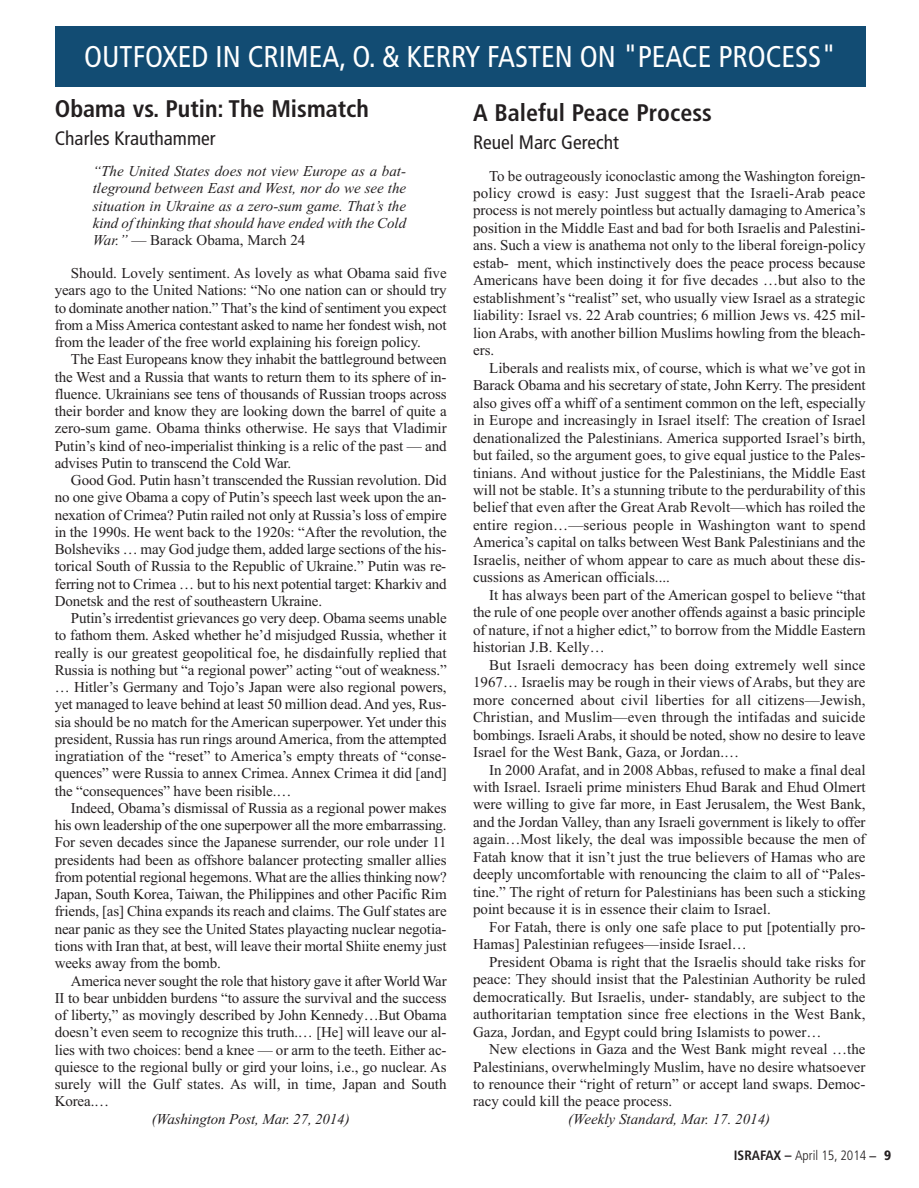
<style>
.page{position:relative;width:919px;height:1188px;background:#fff}
.page>*{position:absolute;margin:0;border:0;box-sizing:border-box;transform-origin:0 0}
.t1{font:condensed 30px "Frutiger LT Std";color:#fff}
.t2{font:700 condensed 24px "Frutiger LT Std";color:#231f20}
.t3{font:condensed 19.5px "Frutiger LT Std";color:#231f20}
.t4{font:15px/17.4px "Times New Roman";color:#231f20;text-align:justify}
.t5{font:italic 15px/17.2px "Times New Roman";letter-spacing:-.005em;color:#231f20;text-align:justify}
.t6{font:300 condensed 13.5px "Frutiger LT Std";color:#231f20}
.s1{font-style:normal}
.s2{font-weight:700}
.s3{font-family:"Stone Sans";font-weight:600;font-stretch:normal}
.s4{font-weight:900}
</style>
<div class="page">
<div style="left:55px;top:27px;width:810px;height:60px;background:#124c73"></div>
<h1 class="t1" style="left:84px;top:39px;width:753px">OUTFOXED IN CRIMEA, O. &amp; KERRY FASTEN ON "PEACE PROCESS"</h1>
<h2 class="t2" style="left:55px;top:99px;width:315px">Obama vs. Putin: The Mismatch</h2>
<h3 class="t3" style="left:55px;top:127px;width:162px">Charles Krauthammer</h3>
<p class="t5" style="left:93px;top:164px;width:315px">“The United States does not view Europe as a bat&shy;tleground between East and West, nor do we see the situation in Ukraine as a zero-sum game. That’s the kind of thinking that should have ended with the Cold War.” <span class="s1">— Barack Obama, March 24</span></p>
<p class="t4" style="left:55px;top:266px;width:393px;text-indent:16px">Should. Lovely sentiment. As lovely as what Obama said five years ago to the United Nations: “No one nation can or should try to dominate another nation.” That’s the kind of sentiment you expect from a Miss America contestant asked to name her fondest wish, not from the leader of the free world explaining his foreign policy.</p>
<p class="t4" style="left:55px;top:352px;width:393px;text-indent:16px">The East Europeans know they inhabit the battleground between the West and a Russia that wants to return them to its sphere of in&shy;fluence. Ukrainians see tens of thousands of Russian troops across their border and know they are looking down the barrel of quite a zero-sum game. Obama thinks otherwise. He says that Vladimir Putin’s kind of neo-imperialist thinking is a relic of the past — and advises Putin to transcend the Cold War.</p>
<p class="t4" style="left:55px;top:473px;width:393px;text-indent:16px">Good God. Putin hasn’t transcended the Russian revolution. Did no one give Obama a copy of Putin’s speech last week upon the an&shy;nexation of Crimea? Putin railed not only at Russia’s loss of empire in the 1990s. He went back to the 1920s: “After the revolution, the Bolsheviks … may God judge them, added large sections of the his&shy;torical South of Russia to the Republic of Ukraine.” Putin was re&shy;ferring not to Crimea … but to his next potential target: Kharkiv and Donetsk and the rest of southeastern Ukraine.</p>
<p class="t4" style="left:55px;top:611px;width:393px;text-indent:16px">Putin’s irredentist grievances go very deep. Obama seems unable to fathom them. Asked whether he’d misjudged Russia, whether it really is our greatest geopolitical foe, he disdainfully replied that Russia is nothing but “a regional power” acting “out of weakness.” … Hitler’s Germany and Tojo’s Japan were also regional powers, yet managed to leave behind at least 50 million dead. And yes, Rus&shy;sia should be no match for the American superpower. Yet under this president, Russia has run rings around America, from the attempted ingratiation of the “reset” to America’s empty threats of “conse&shy;quences” were Russia to annex Crimea. Annex Crimea it did [and] the “consequences” have been risible.…</p>
<p class="t4" style="left:55px;top:800px;width:393px;text-indent:16px">Indeed, Obama’s dismissal of Russia as a regional power makes his own leadership of the one superpower all the more embarrassing.<br>For seven decades since the Japanese surrender, our role under 11 presidents had been as offshore balancer protecting smaller allies from potential regional hegemons. What are the allies thinking now?<br>Japan, South Korea, Taiwan, the Philippines and other Pacific Rim friends, [as] China expands its reach and claims. The Gulf states are near panic as they see the United States playacting nuclear negotia&shy;tions with Iran that, at best, will leave their mortal Shiite enemy just weeks away from the bomb.</p>
<p class="t4" style="left:55px;top:973px;width:393px;text-indent:16px">America never sought the role that history gave it after World War II to bear unbidden burdens “to assure the survival and the success of liberty,” as movingly described by John Kennedy…But Obama doesn’t even seem to recognize this truth.… [He] will leave our al&shy;lies with two choices: bend a knee — or arm to the teeth. Either ac&shy;quiesce to the regional bully or gird your loins, i.e., go nuclear. As surely will the Gulf states. As will, in time, Japan and South Korea.…</p>
<p class="t5" style="left:152px;top:1111px;width:199px">(Washington Post, Mar. 27, 2014)</p>
<h2 class="t2" style="left:473px;top:103px;width:240px">A Baleful Peace Process</h2>
<h3 class="t3" style="left:473px;top:131px;width:147px">Reuel Marc Gerecht</h3>
<p class="t4" style="left:473px;top:168px;width:394px;text-indent:16px">To be outrageously iconoclastic among the Washington foreign&shy;policy crowd is easy: Just suggest that the Israeli-Arab peace process is not merely pointless but actually damaging to America’s position in the Middle East and bad for both Israelis and Palestini&shy;ans. Such a view is anathema not only to the liberal foreign-policy estab- ment, which instinctively does the peace process because Americans have been doing it for five decades …but also to the establishment’s “realist” set, who usually view Israel as a strategic liability: Israel vs. 22 Arab countries; 6 million Jews vs. 425 mil&shy;lion Arabs, with another billion Muslims howling from the bleach&shy;ers.</p>
<p class="t4" style="left:473px;top:360px;width:394px;text-indent:16px">Liberals and realists mix, of course, which is what we’ve got in Barack Obama and his secretary of state, John Kerry. The president also gives off a whiff of a sentiment common on the left, especially in Europe and increasingly in Israel itself: The creation of Israel denationalized the Palestinians. America supported Israel’s birth, but failed, so the argument goes, to give equal justice to the Pales&shy;tinians. And without justice for the Palestinians, the Middle East will not be stable. It’s a stunning tribute to the perdurability of this belief that even after the Great Arab Revolt—which has roiled the entire region…—serious people in Washington want to spend America’s capital on talks between West Bank Palestinians and the Israelis, neither of whom appear to care as much about these dis&shy;cussions as American officials....</p>
<p class="t4" style="left:473px;top:587px;width:394px;text-indent:16px">It has always been part of the American gospel to believe “that the rule of one people over another offends against a basic principle of nature, if not a higher edict,” to borrow from the Middle Eastern historian J.B. Kelly…</p>
<p class="t4" style="left:473px;top:657px;width:394px;text-indent:16px">But Israeli democracy has been doing extremely well since 1967… Israelis may be rough in their views of Arabs, but they are more concerned about civil liberties for all citizens—Jewish, Christian, and Muslim—even through the intifadas and suicide bombings. Israeli Arabs, it should be noted, show no desire to leave Israel for the West Bank, Gaza, or Jordan.…</p>
<p class="t4" style="left:473px;top:762px;width:394px;text-indent:16px">In 2000 Arafat, and in 2008 Abbas, refused to make a final deal with Israel. Israeli prime ministers Ehud Barak and Ehud Olmert were willing to give far more, in East Jerusalem, the West Bank, and the Jordan Valley, than any Israeli government is likely to offer again…Most likely, the deal was impossible because the men of Fatah know that it isn’t just the true believers of Hamas who are deeply uncomfortable with renouncing the claim to all of “Pales&shy;tine.” The right of return for Palestinians has been such a sticking point because it is in essence their claim to Israel.</p>
<p class="t4" style="left:473px;top:919px;width:394px;text-indent:16px">For Fatah, there is only one safe place to put [potentially pro-<br>Hamas] Palestinian refugees—inside Israel…</p>
<p class="t4" style="left:473px;top:954px;width:394px;text-indent:16px">President Obama is right that the Israelis should take risks for peace: They should insist that the Palestinian Authority be ruled democratically. But Israelis, under- standably, are subject to the authoritarian temptation since free elections in the West Bank, Gaza, Jordan, and Egypt could bring Islamists to power…</p>
<p class="t4" style="left:473px;top:1041px;width:394px;text-indent:16px">New elections in Gaza and the West Bank might reveal …the Palestinians, overwhelmingly Muslim, have no desire whatsoever to renounce their “right of return” or accept land swaps. Democ&shy;racy could kill the peace process.</p>
<p class="t5" style="left:568px;top:1111px;width:203px">(Weekly Standard, Mar. 17. 2014)</p>
<p class="t6" style="left:733px;top:1147px;width:159px"><span class="s2">ISRAFAX –</span> April 15, 2014 <span class="s3">–</span> <span class="s4">9</span></p>
</div>
